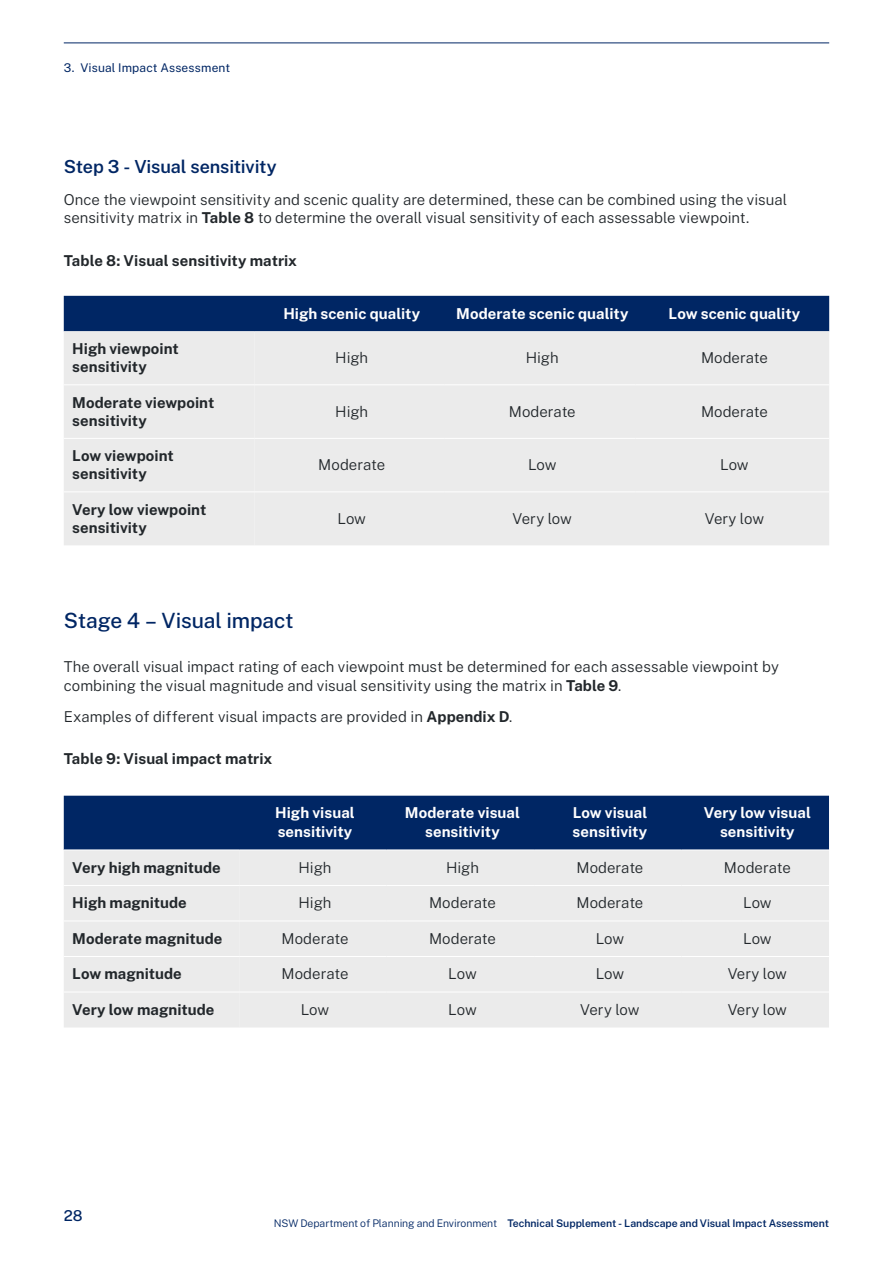
<style>
.page{position:relative;width:893px;height:1263px;background:#fff}
.page>*{position:absolute;margin:0;border:0;box-sizing:border-box;transform-origin:0 0}
.H2_18pt_Light{font:500 21px "Public Sans";letter-spacing:-.01em;color:#002664}
.H4_12pt_Semi_Bold{font:600 18px "Public Sans";letter-spacing:-.01em;color:#002664}
.Body_10pt_Light{font:300 15px/18.8px "Public Sans";letter-spacing:-.005em;color:#22272b}
.Body_10pt_Light-2{font:700 15px/18px "Public Sans";color:#22272b}
.H5_10pt_Bold{font:700 15px/18.8px "Public Sans";color:#fff}
.H5_10pt_Bold-2{font:700 15px "Public Sans";color:#22272b}
.t1{font:500 15px "Public Sans";color:#002664}
.t2{font:12px "Public Sans";letter-spacing:.01em;color:#002664}
.t3{font:600 10.5px "Public Sans";letter-spacing:-.005em;color:#002664}
.s1{font-weight:700}
.s2{font-weight:300}
</style>
<div class="page">
<svg style="left:64px;top:296px;width:765px;height:249px;background:#8c9cb4"></svg>
<div style="left:254px;top:331px;width:575px;height:214px;background:#ebebeb"></div>
<hr style="left:64px;top:384px;width:190px;height:1px;background:#fff">
<hr style="left:254px;top:384px;width:191px;height:1px;background:#fff">
<hr style="left:445px;top:384px;width:190px;height:1px;background:#fff">
<hr style="left:635px;top:384px;width:194px;height:1px;background:#fff">
<hr style="left:64px;top:438px;width:190px;height:1px;background:#fff">
<hr style="left:254px;top:438px;width:191px;height:1px;background:#fff">
<hr style="left:445px;top:438px;width:190px;height:1px;background:#fff">
<hr style="left:635px;top:438px;width:194px;height:1px;background:#fff">
<hr style="left:64px;top:491px;width:190px;height:1px;background:#fff">
<hr style="left:254px;top:491px;width:191px;height:1px;background:#fff">
<hr style="left:445px;top:491px;width:190px;height:1px;background:#fff">
<hr style="left:635px;top:491px;width:194px;height:1px;background:#fff">
<svg style="left:64px;top:796px;width:765px;height:231px;background:#647a9d"></svg>
<div style="left:239px;top:850px;width:590px;height:177px;background:#ebebeb"></div>
<hr style="left:64px;top:849px;width:175px;height:1px;background:#fff">
<hr style="left:239px;top:849px;width:148px;height:1px;background:#fff">
<hr style="left:387px;top:849px;width:147px;height:1px;background:#fff">
<hr style="left:534px;top:849px;width:148px;height:1px;background:#fff">
<hr style="left:682px;top:849px;width:147px;height:1px;background:#fff">
<hr style="left:64px;top:885px;width:175px;height:1px;background:#fff">
<hr style="left:239px;top:885px;width:148px;height:1px;background:#fff">
<hr style="left:387px;top:885px;width:147px;height:1px;background:#fff">
<hr style="left:534px;top:885px;width:148px;height:1px;background:#fff">
<hr style="left:682px;top:885px;width:147px;height:1px;background:#fff">
<hr style="left:64px;top:920px;width:175px;height:1px;background:#fff">
<hr style="left:239px;top:920px;width:148px;height:1px;background:#fff">
<hr style="left:387px;top:920px;width:147px;height:1px;background:#fff">
<hr style="left:534px;top:920px;width:148px;height:1px;background:#fff">
<hr style="left:682px;top:920px;width:147px;height:1px;background:#fff">
<hr style="left:64px;top:956px;width:175px;height:1px;background:#fff">
<hr style="left:239px;top:956px;width:148px;height:1px;background:#fff">
<hr style="left:387px;top:956px;width:147px;height:1px;background:#fff">
<hr style="left:534px;top:956px;width:148px;height:1px;background:#fff">
<hr style="left:682px;top:956px;width:147px;height:1px;background:#fff">
<hr style="left:64px;top:992px;width:175px;height:1px;background:#fff">
<hr style="left:239px;top:992px;width:148px;height:1px;background:#fff">
<hr style="left:387px;top:992px;width:147px;height:1px;background:#fff">
<hr style="left:534px;top:992px;width:148px;height:1px;background:#fff">
<hr style="left:682px;top:992px;width:147px;height:1px;background:#fff">
<hr style="left:64px;top:43px;width:765px;height:1px;background:#002664">
<p class="t2" style="left:64px;top:59px;width:168px">3. Visual Impact Assessment</p>
<p class="H4_12pt_Semi_Bold" style="left:64px;top:154px;width:214px">Step 3 - Visual sensitivity</p>
<p class="Body_10pt_Light" style="left:64px;top:189px;width:725px">Once the viewpoint sensitivity and scenic quality are determined, these can be combined using the visual sensitivity matrix in <span class="s1">Table 8</span> to determine the overall visual sensitivity of each assessable viewpoint.</p>
<p class="H5_10pt_Bold-2" style="left:64px;top:249px;width:235px">Table 8: Visual sensitivity matrix</p>
<p class="H5_10pt_Bold" style="left:283px;top:303px;width:138px">High scenic quality</p>
<p class="H5_10pt_Bold" style="left:456px;top:303px;width:174px">Moderate scenic quality</p>
<p class="H5_10pt_Bold" style="left:669px;top:303px;width:133px">Low scenic quality</p>
<p class="Body_10pt_Light-2" style="left:72px;top:339px;width:108px">High viewpoint sensitivity</p>
<p class="Body_10pt_Light" style="left:335px;top:347px;width:34px">High</p>
<p class="Body_10pt_Light" style="left:526px;top:347px;width:34px">High</p>
<p class="Body_10pt_Light" style="left:701px;top:347px;width:68px">Moderate</p>
<p class="Body_10pt_Light-2" style="left:72px;top:392px;width:144px">Moderate viewpoint sensitivity</p>
<p class="Body_10pt_Light" style="left:335px;top:401px;width:34px">High</p>
<p class="Body_10pt_Light" style="left:509px;top:401px;width:68px">Moderate</p>
<p class="Body_10pt_Light" style="left:701px;top:401px;width:68px">Moderate</p>
<p class="Body_10pt_Light-2" style="left:72px;top:446px;width:103px">Low viewpoint sensitivity</p>
<p class="Body_10pt_Light" style="left:318px;top:454px;width:68px">Moderate</p>
<p class="Body_10pt_Light" style="left:528px;top:454px;width:30px">Low</p>
<p class="Body_10pt_Light" style="left:720px;top:454px;width:30px">Low</p>
<p class="Body_10pt_Light-2" style="left:72px;top:499px;width:136px">Very low viewpoint sensitivity</p>
<p class="Body_10pt_Light" style="left:337px;top:508px;width:30px">Low</p>
<p class="Body_10pt_Light" style="left:513px;top:508px;width:61px">Very low</p>
<p class="Body_10pt_Light" style="left:705px;top:508px;width:61px">Very low</p>
<h2 class="H2_18pt_Light" style="left:64px;top:605px;width:231px">Stage 4 – Visual impact</h2>
<p class="Body_10pt_Light" style="left:64px;top:656px;width:717px">The overall visual impact rating of each viewpoint must be determined for each assessable viewpoint by combining the visual magnitude and visual sensitivity using the matrix in <span class="s1">Table 9</span>.</p>
<p class="Body_10pt_Light" style="left:64px;top:706px;width:450px">Examples of different visual impacts are provided in <span class="s1">Appendix D</span>.</p>
<p class="H5_10pt_Bold-2" style="left:64px;top:748px;width:210px">Table 9: Visual impact matrix</p>
<p class="H5_10pt_Bold" style="left:275px;top:803px;width:81px">High visual sensitivity</p>
<p class="H5_10pt_Bold" style="left:405px;top:803px;width:117px;text-align:center">Moderate visual sensitivity</p>
<p class="H5_10pt_Bold" style="left:573px;top:803px;width:76px">Low visual sensitivity</p>
<p class="H5_10pt_Bold" style="left:704px;top:803px;width:109px;text-align:center">Very low visual sensitivity</p>
<p class="Body_10pt_Light-2" style="left:72px;top:857px;width:150px">Very high magnitude</p>
<p class="Body_10pt_Light" style="left:299px;top:857px;width:34px">High</p>
<p class="Body_10pt_Light" style="left:446px;top:857px;width:34px">High</p>
<p class="Body_10pt_Light" style="left:576px;top:857px;width:68px">Moderate</p>
<p class="Body_10pt_Light" style="left:724px;top:857px;width:68px">Moderate</p>
<p class="Body_10pt_Light-2" style="left:72px;top:893px;width:116px">High magnitude</p>
<p class="Body_10pt_Light" style="left:299px;top:892px;width:34px">High</p>
<p class="Body_10pt_Light" style="left:429px;top:892px;width:68px">Moderate</p>
<p class="Body_10pt_Light" style="left:576px;top:892px;width:68px">Moderate</p>
<p class="Body_10pt_Light" style="left:743px;top:892px;width:30px">Low</p>
<p class="Body_10pt_Light-2" style="left:72px;top:928px;width:152px">Moderate magnitude</p>
<p class="Body_10pt_Light" style="left:282px;top:928px;width:68px">Moderate</p>
<p class="Body_10pt_Light" style="left:429px;top:928px;width:68px">Moderate</p>
<p class="Body_10pt_Light" style="left:596px;top:928px;width:30px">Low</p>
<p class="Body_10pt_Light" style="left:743px;top:928px;width:30px">Low</p>
<p class="Body_10pt_Light-2" style="left:72px;top:964px;width:111px">Low magnitude</p>
<p class="Body_10pt_Light" style="left:282px;top:963px;width:68px">Moderate</p>
<p class="Body_10pt_Light" style="left:448px;top:963px;width:30px">Low</p>
<p class="Body_10pt_Light" style="left:596px;top:963px;width:30px">Low</p>
<p class="Body_10pt_Light" style="left:728px;top:963px;width:61px">Very low</p>
<p class="Body_10pt_Light-2" style="left:72px;top:999px;width:144px">Very low magnitude</p>
<p class="Body_10pt_Light" style="left:301px;top:999px;width:30px">Low</p>
<p class="Body_10pt_Light" style="left:448px;top:999px;width:30px">Low</p>
<p class="Body_10pt_Light" style="left:580px;top:999px;width:61px">Very low</p>
<p class="Body_10pt_Light" style="left:728px;top:999px;width:61px">Very low</p>
<p class="t1" style="left:64px;top:1204px;width:20px">28</p>
<p class="t3" style="left:274px;top:1216px;width:557px"><span class="s2">NSW Department of Planning and Environment</span> Technical Supplement - Landscape and Visual Impact Assessment</p>
</div>
